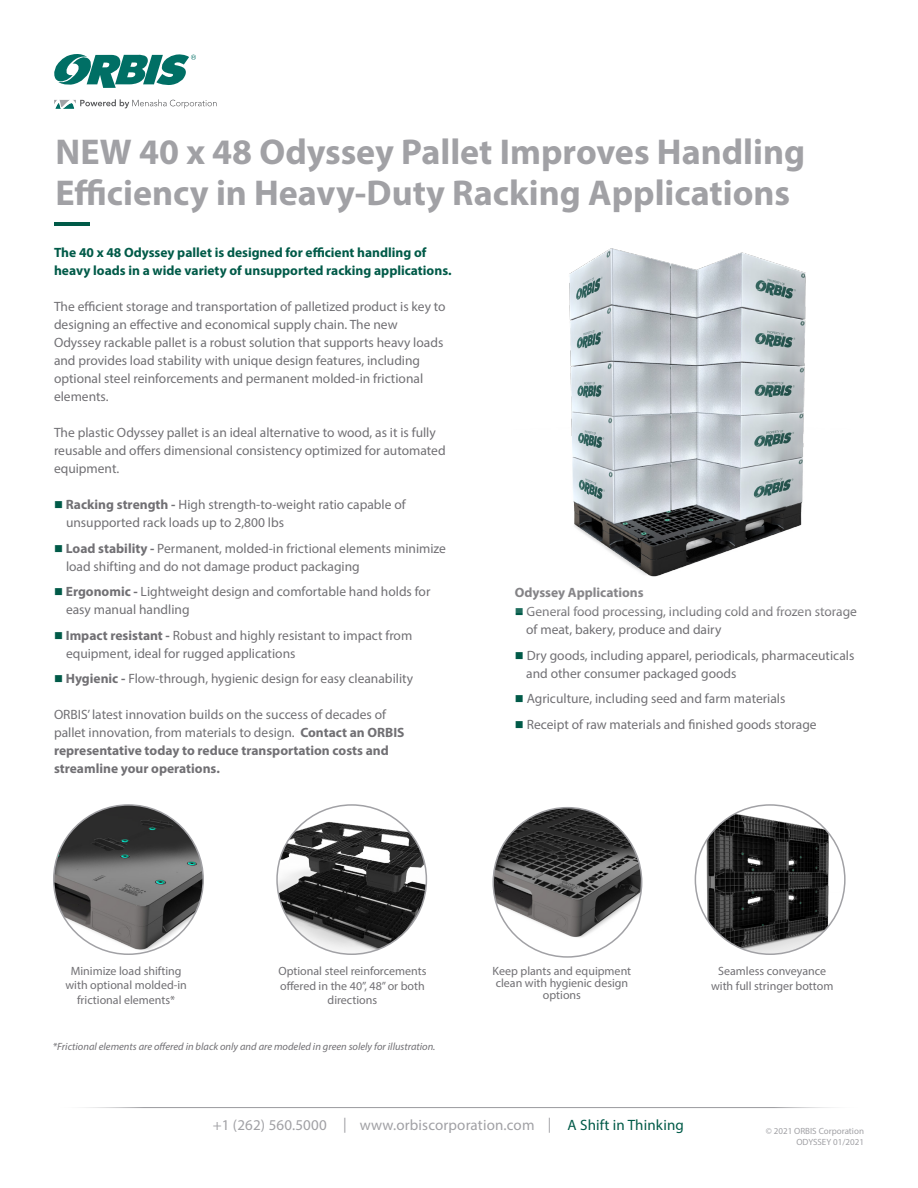
<style>
.page{position:relative;width:918px;height:1188px;background:#fff}
.page>*{position:absolute;margin:0;border:0;box-sizing:border-box;transform-origin:0 0}
.t1{font:700 36px/40.5px "Myriad Pro";color:#a1a1a5}
.t2{font:15px "Myriad Pro";letter-spacing:.01em;color:#a1a1a5}
.t3{font:13.5px/18px "Myriad Pro";color:#717074}
.t4{font:700 13.5px/18px "Myriad Pro";color:#717074}
.t5{font:700 13.5px "Myriad Pro";color:#005a48}
.t6{font:12px/14.4px "Myriad Pro";color:#717074;text-align:center}
.t7{font:italic 10.5px "Myriad Pro";color:#717074}
.t8{font:9px "Myriad Pro";color:#a1a1a5}
.s1{color:#005a48}
.s2{font-weight:700}
.s3{font-weight:400}
</style>
<div class="page">
<svg style="left:54px;top:54px;width:142px;height:34px"></svg>
<svg style="left:54px;top:99px;width:163px;height:10px"></svg>
<hr style="left:54px;top:222px;width:35px;height:3px;background:#005a48">
<hr style="left:54px;top:1107px;width:810px;height:1px;background:#a1a1a5">
<img style="left:493px;top:808px;width:149px;height:149px;border-radius:74px">
<img style="left:695px;top:805px;width:150px;height:149px;border-radius:75px">
<img style="left:54px;top:805px;width:149px;height:149px;border-radius:75px">
<img style="left:277px;top:805px;width:149px;height:149px;border-radius:75px">
<img style="left:569px;top:248px;width:237px;height:329px">
<p class="t1" style="left:56px;top:131px;width:751px">NEW 40 x 48 Odyssey Pallet Improves Handling<br>Efficiency in Heavy-Duty Racking Applications</p>
<p class="t5" style="left:54px;top:244px;width:374px">The 40 x 48 Odyssey pallet is designed for efficient handling of</p>
<p class="t5" style="left:54px;top:262px;width:399px">heavy loads in a wide variety of unsupported racking applications.</p>
<p class="t3" style="left:54px;top:298px;width:393px">The efficient storage and transportation of palletized product is key to designing an effective and economical supply chain. The new Odyssey rackable pallet is a robust solution that supports heavy loads and provides load stability with unique design features, including</p>
<p class="t3" style="left:54px;top:370px;width:371px">optional steel reinforcements and permanent molded-in frictional elements.</p>
<p class="t3" style="left:54px;top:424px;width:393px">The plastic Odyssey pallet is an ideal alternative to wood, as it is fully reusable and offers dimensional consistency optimized for automated</p>
<p class="t3" style="left:54px;top:460px;width:67px">equipment.</p>
<p class="t3" style="left:54px;top:496px;width:353px"><span class="s1">■</span> <span class="s2">Racking strength -</span> High strength-to-weight ratio capable of</p>
<p class="t3" style="left:66px;top:514px;width:220px">unsupported rack loads up to 2,800 lbs</p>
<p class="t3" style="left:66px;top:539px;width:382px;text-indent:-12px"><span class="s1">■</span> <span class="s2">Load stability -</span> Permanent, molded-in frictional elements minimize load shifting and do not damage product packaging</p>
<p class="t3" style="left:66px;top:583px;width:366px;text-indent:-12px"><span class="s1">■</span> <span class="s2">Ergonomic -</span> Lightweight design and comfortable hand holds for easy manual handling</p>
<p class="t3" style="left:54px;top:626px;width:360px"><span class="s1">■</span> <span class="s2">Impact resistant -</span> Robust and highly resistant to impact from</p>
<p class="t3" style="left:66px;top:644px;width:231px">equipment, ideal for rugged applications</p>
<p class="t3" style="left:54px;top:670px;width:361px"><span class="s1">■</span> <span class="s2">Hygienic -</span> Flow-through, hygienic design for easy cleanability</p>
<p class="t3" style="left:54px;top:706px;width:334px">ORBIS’ latest innovation builds on the success of decades of</p>
<p class="t4" style="left:54px;top:723px;width:352px"><span class="s3">pallet innovation, from materials to design.</span> Contact an ORBIS representative today to reduce transportation costs and streamline your operations.</p>
<p class="t4" style="left:515px;top:583px;width:130px">Odyssey Applications</p>
<p class="t3" style="left:515px;top:602px;width:344px"><span class="s1">■</span> General food processing, including cold and frozen storage</p>
<p class="t3" style="left:526px;top:620px;width:197px">of meat, bakery, produce and dairy</p>
<p class="t3" style="left:515px;top:646px;width:341px"><span class="s1">■</span> Dry goods, including apparel, periodicals, pharmaceuticals</p>
<p class="t3" style="left:526px;top:664px;width:212px">and other consumer packaged goods</p>
<p class="t3" style="left:515px;top:689px;width:272px"><span class="s1">■</span> Agriculture, including seed and farm materials</p>
<p class="t3" style="left:515px;top:715px;width:303px"><span class="s1">■</span> Receipt of raw materials and finished goods storage</p>
<p class="t6" style="left:71px;top:963px;width:113px">Minimize load shifting</p>
<p class="t6" style="left:65px;top:978px;width:123px">with optional molded-in frictional elements*</p>
<p class="t6" style="left:278px;top:964px;width:150px">Optional steel reinforcements</p>
<p class="t6" style="left:280px;top:978px;width:146px">offered in the 40”, 48” or both directions</p>
<p class="t7" style="left:53px;top:1040px;width:384px">*Frictional elements are offered in black only and are modeled in green solely for illustration.</p>
<p class="t6" style="left:493px;top:964px;width:140px">Keep plants and equipment</p>
<p class="t6" style="left:496px;top:976px;width:134px">clean with hygienic design</p>
<p class="t6" style="left:543px;top:988px;width:40px">options</p>
<p class="t6" style="left:718px;top:964px;width:110px">Seamless conveyance</p>
<p class="t6" style="left:711px;top:978px;width:124px">with full stringer bottom</p>
<p class="t2" style="left:213px;top:1116px;width:473px">+1 (262) 560.5000 | www.orbiscorporation.com | <span class="s1">A Shift in Thinking</span></p>
<p class="t8" style="left:766px;top:1126px;width:100px">© 2021 ORBIS Corporation</p>
<p class="t8" style="left:796px;top:1137px;width:69px">ODYSSEY 01/2021</p>
</div>
